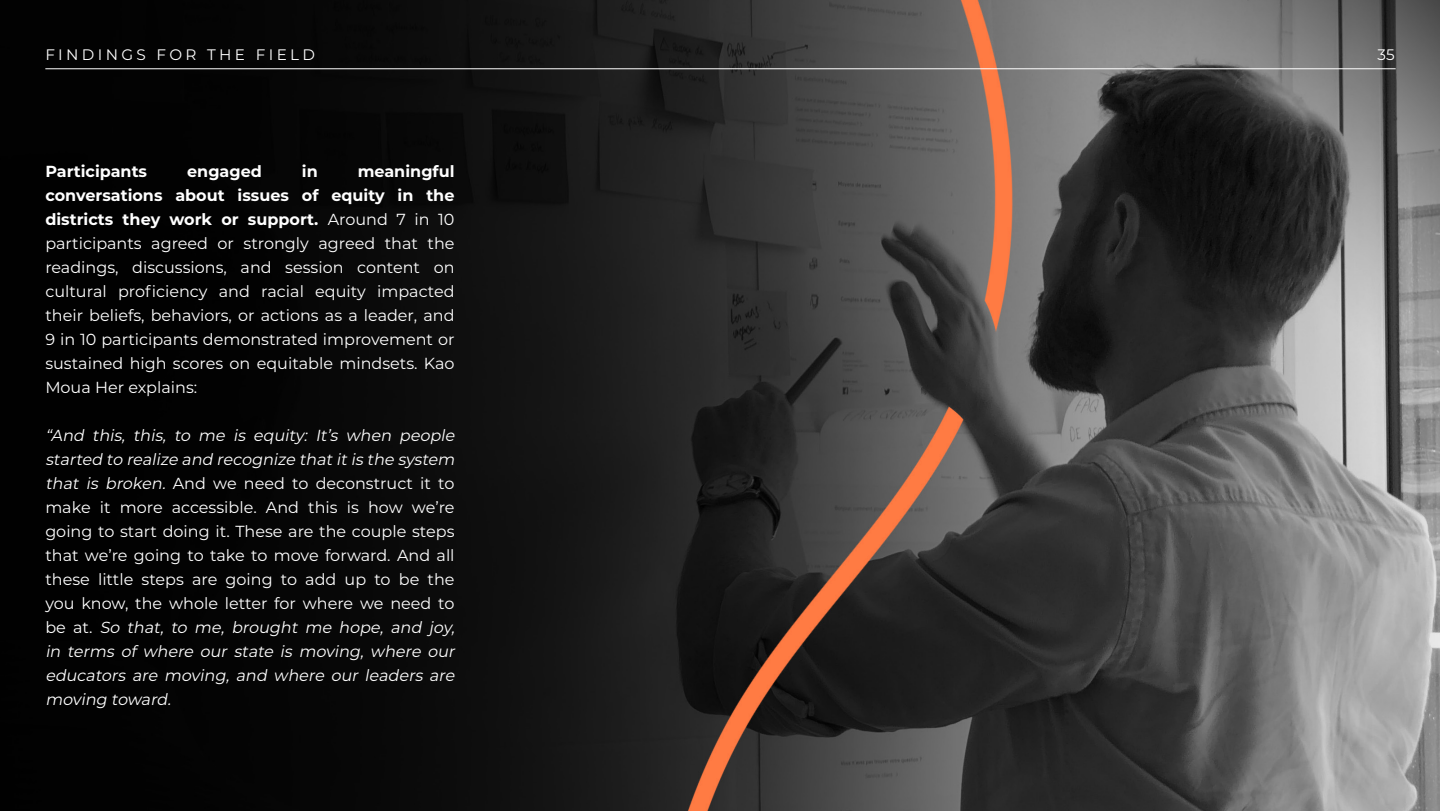
<style>
.page{position:relative;width:1440px;height:811px;background:#fff}
.page>*{position:absolute;margin:0;border:0;box-sizing:border-box;transform-origin:0 0}
.t1{font:16px/24px "Montserrat";color:#fff;text-align:justify}
.t2{font:700 16px "Montserrat";color:#fff}
.t3{font:15.2px "Montserrat";letter-spacing:.22em;color:#fff}
.s1{font-weight:700}
.s2{font-style:italic}
</style>
<div class="page">
<img style="left:0;top:0;width:1440px;height:811px">
<hr style="left:45px;top:68px;width:1351px;height:1px;background:#fff">
<p class="t3" style="left:45px;top:44px;width:271px">FINDINGS FOR THE FIELD</p>
<p class="t1" style="left:45px;top:159px;width:411px;text-indent:312px"><span class="s1">meaningful conversations about issues of equity in the districts they work or support.</span> Around 7 in 10 participants agreed or strongly agreed that the readings, discussions, and session content on cultural proficiency and racial equity impacted their beliefs, behaviors, or actions as a leader, and 9 in 10 participants demonstrated improvement or sustained high scores on equitable mindsets. Kao Moua Her explains:</p>
<p class="t1" style="left:45px;top:423px;width:414px;text-align:left"><span class="s2">“And this, this, to me is equity: It’s when people started to realize and recognize thatitis the system that is broken.</span> And we need to deconstruct it to make it more accessible. And this is how we’re going to start doing it. These are the couple steps that we’re going to take to move forward. And all these little steps are going to add up to be the you know, the whole letter for where we need to b e a t . <span class="s2">So that, to me, brought me hope, and joy, in terms of where our state is moving, where our educators are moving, and where our leaders are moving toward.</span></p>
<p class="t2" style="left:45px;top:160px;width:103px">Participants</p>
<p class="t2" style="left:187px;top:160px;width:76px">engaged</p>
<p class="t2" style="left:302px;top:160px;width:17px">in</p>
<p class="t3" style="left:1378px;top:44px;width:19px">35</p>
</div>
